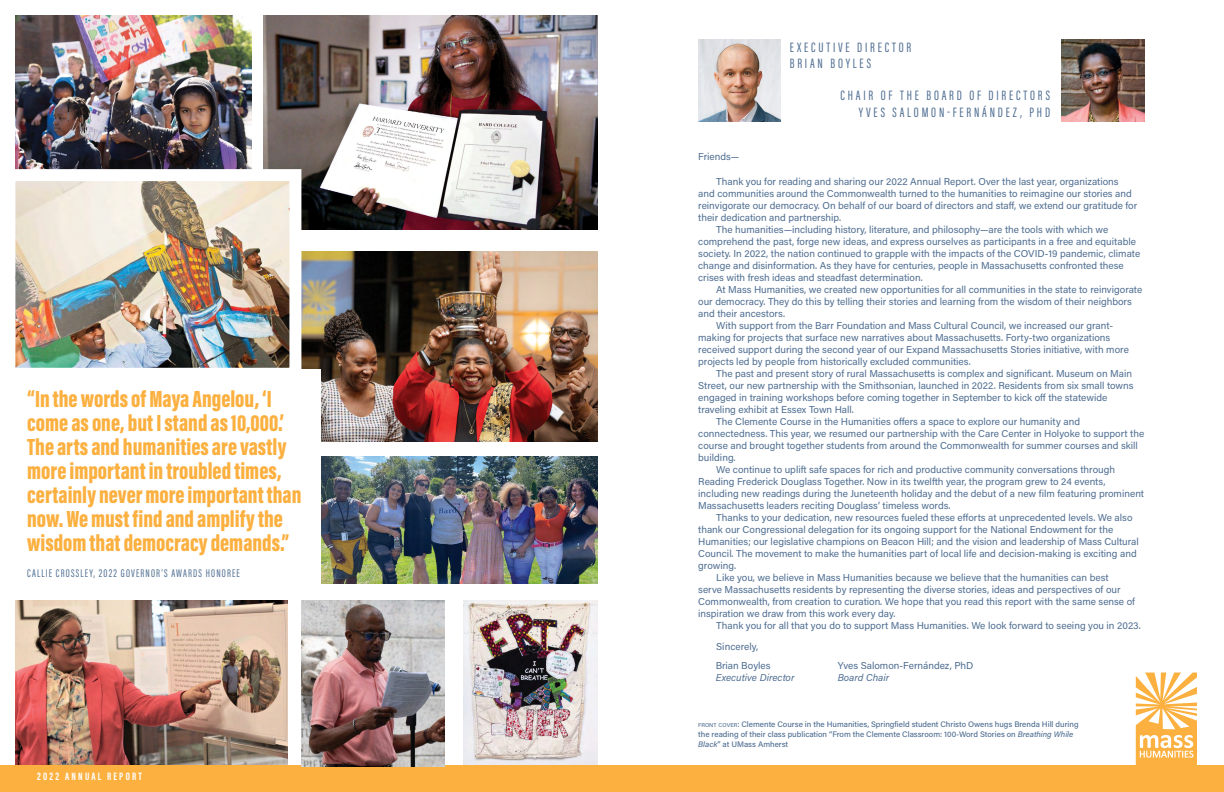
<style>
.page{position:relative;width:1224px;height:792px;background:#fff}
.page>*{position:absolute;margin:0;border:0;box-sizing:border-box;transform-origin:0 0}
.t1{font:900 24px/24px "Acumin Pro Extra Cond";color:#fbb040}
.t2{font:14px/16.8px "Acumin Pro Extra Cond";letter-spacing:.2em;color:#4e6d91}
.t3{font:11.4px "Acumin Pro Extra Cond";letter-spacing:.1em;color:#4e6d91}
.t4{font:700 11px "Acumin Pro Extra Cond";letter-spacing:.2em;color:#fff}
.t5{font:10px "Acumin Pro";color:#4e6d91}
.t6{font:italic 10px "Acumin Pro";color:#4e6d91}
.t7{font:500 8px/10px "Acumin Pro";color:#4e6d91}
.s1{font-size:5.6px}
.s2{font-style:italic}
</style>
<div class="page">
<img style="left:264px;top:15px;width:334px;height:214px">
<svg style="left:1136px;top:673px;width:61px;height:92px"></svg>
<div style="left:0;top:765px;width:1224px;height:27px;background:#fbb040"></div>
<img style="left:698px;top:39px;width:83px;height:82px">
<img style="left:1062px;top:39px;width:82px;height:82px">
<img style="left:15px;top:15px;width:236px;height:148px">
<img style="left:307px;top:252px;width:291px;height:190px">
<img style="left:301px;top:600px;width:144px;height:167px">
<img style="left:321px;top:456px;width:277px;height:127px">
<img style="left:15px;top:163px;width:292px;height:206px">
<img style="left:16px;top:600px;width:272px;height:165px">
<img style="left:464px;top:600px;width:134px;height:165px">
<div style="left:7px;top:369px;width:314px;height:229px;background:#fff"></div>
<p class="t1" style="left:27px;top:387px;width:276px">“In the words of Maya Angelou, ‘I come as one, but I stand as 10,000.’ The arts and humanities are vastly more important in troubled times, certainly never more important than now. We must find and amplify the wisdom that democracy demands.”</p>
<p class="t3" style="left:27px;top:567px;width:214px">CALLIE CROSSLEY, 2022 GOVERNOR’S AWARDS HONOREE</p>
<p class="t4" style="left:37px;top:770px;width:106px">2022 ANNUAL REPORT</p>
<h2 class="t2" style="left:790px;top:39px;width:123px">EXECUTIVE DIRECTOR<br>BRIAN BOYLES</h2>
<h2 class="t2" style="left:841px;top:87px;width:211px;text-align:right">CHAIR OF THE BOARD OF DIRECTORS<br>YVES SALOMON-FERNÁNDEZ, PHD</h2>
<p class="t5" style="left:698px;top:149px;width:43px">Friends—</p>
<p class="t5" style="left:716px;top:175px;width:404px">Thank you for reading and sharing our 2022 Annual Report. Over the last year, organizations</p>
<p class="t5" style="left:698px;top:187px;width:435px">and communities around the Commonwealth turned to the humanities to reimagine our stories and</p>
<p class="t5" style="left:698px;top:199px;width:441px">reinvigorate our democracy. On behalf of our board of directors and staff, we extend our gratitude for</p>
<p class="t5" style="left:698px;top:211px;width:144px">their dedication and partnership.</p>
<p class="t5" style="left:716px;top:223px;width:394px">The humanities—including history, literature, and philosophy—are the tools with which we</p>
<p class="t5" style="left:698px;top:235px;width:439px">comprehend the past, forge new ideas, and express ourselves as participants in a free and equitable</p>
<p class="t5" style="left:698px;top:247px;width:444px">society. In 2022, the nation continued to grapple with the impacts of the COVID-19 pandemic, climate</p>
<p class="t5" style="left:698px;top:259px;width:427px">change and disinformation. As they have for centuries, people in Massachusetts confronted these</p>
<p class="t5" style="left:698px;top:271px;width:226px">crises with fresh ideas and steadfast determination.</p>
<p class="t5" style="left:716px;top:283px;width:428px">At Mass Humanities, we created new opportunities for all communities in the state to reinvigorate</p>
<p class="t5" style="left:698px;top:295px;width:435px">our democracy. They do this by telling their stories and learning from the wisdom of their neighbors</p>
<p class="t5" style="left:698px;top:307px;width:88px">and their ancestors.</p>
<p class="t5" style="left:716px;top:319px;width:399px">With support from the Barr Foundation and Mass Cultural Council, we increased our grant-</p>
<p class="t5" style="left:698px;top:331px;width:414px">making for projects that surface new narratives about Massachusetts. Forty-two organizations</p>
<p class="t5" style="left:698px;top:343px;width:432px">received support during the second year of our Expand Massachusetts Stories initiative, with more</p>
<p class="t5" style="left:698px;top:355px;width:274px">projects led by people from historically excluded communities.</p>
<p class="t5" style="left:716px;top:367px;width:417px">The past and present story of rural Massachusetts is complex and significant. Museum on Main</p>
<p class="t5" style="left:698px;top:379px;width:437px">Street, our new partnership with the Smithsonian, launched in 2022. Residents from six small towns</p>
<p class="t5" style="left:698px;top:391px;width:411px">engaged in training workshops before coming together in September to kick off the statewide</p>
<p class="t5" style="left:698px;top:403px;width:157px">traveling exhibit at Essex Town Hall.</p>
<p class="t5" style="left:716px;top:415px;width:365px">The Clemente Course in the Humanities offers a space to explore our humanity and</p>
<p class="t5" style="left:698px;top:427px;width:448px">connectedness. This year, we resumed our partnership with the Care Center in Holyoke to support the</p>
<p class="t5" style="left:698px;top:439px;width:441px">course and brought together students from around the Commonwealth for summer courses and skill</p>
<p class="t5" style="left:698px;top:451px;width:39px">building.</p>
<p class="t5" style="left:716px;top:463px;width:400px">We continue to uplift safe spaces for rich and productive community conversations through</p>
<p class="t5" style="left:698px;top:475px;width:409px">Reading Frederick Douglass Together. Now in its twelfth year, the program grew to 24 events,</p>
<p class="t5" style="left:698px;top:487px;width:447px">including new readings during the Juneteenth holiday and the debut of a new film featuring prominent</p>
<p class="t5" style="left:698px;top:499px;width:254px">Massachusetts leaders reciting Douglass’ timeless words.</p>
<p class="t5" style="left:716px;top:511px;width:418px">Thanks to your dedication, new resources fueled these efforts at unprecedented levels. We also</p>
<p class="t5" style="left:698px;top:523px;width:417px">thank our Congressional delegation for its ongoing support for the National Endowment for the</p>
<p class="t5" style="left:698px;top:535px;width:442px">Humanities; our legislative champions on Beacon Hill; and the vision and leadership of Mass Cultural</p>
<p class="t5" style="left:698px;top:547px;width:440px">Council. The movement to make the humanities part of local life and decision-making is exciting and</p>
<p class="t5" style="left:698px;top:559px;width:39px">growing.</p>
<p class="t5" style="left:716px;top:571px;width:394px">Like you, we believe in Mass Humanities because we believe that the humanities can best</p>
<p class="t5" style="left:698px;top:583px;width:424px">serve Massachusetts residents by representing the diverse stories, ideas and perspectives of our</p>
<p class="t5" style="left:698px;top:595px;width:438px">Commonwealth, from creation to curation. We hope that you read this report with the same sense of</p>
<p class="t5" style="left:698px;top:607px;width:199px">inspiration we draw from this work every day.</p>
<p class="t5" style="left:716px;top:619px;width:426px">Thank you for all that you do to support Mass Humanities. We look forward to seeing you in 2023.</p>
<p class="t5" style="left:716px;top:640px;width:43px">Sincerely,</p>
<p class="t5" style="left:716px;top:659px;width:56px">Brian Boyles</p>
<p class="t6" style="left:716px;top:671px;width:80px">Executive Director</p>
<p class="t5" style="left:838px;top:659px;width:137px">Yves Salomon-Fernández, PhD</p>
<p class="t6" style="left:838px;top:671px;width:53px">Board Chair</p>
<p class="t7" style="left:698px;top:719px;width:382px"><span class="s1">FRONT COVER</span>: Clemente Course in the Humanities, Springfield student Christo Owens hugs Brenda Hill during the reading of their class publication “From the Clemente Classroom: 100-Word Stories on <span class="s2">Breathing While<br>Black</span>” at UMass Amherst</p>
</div>
